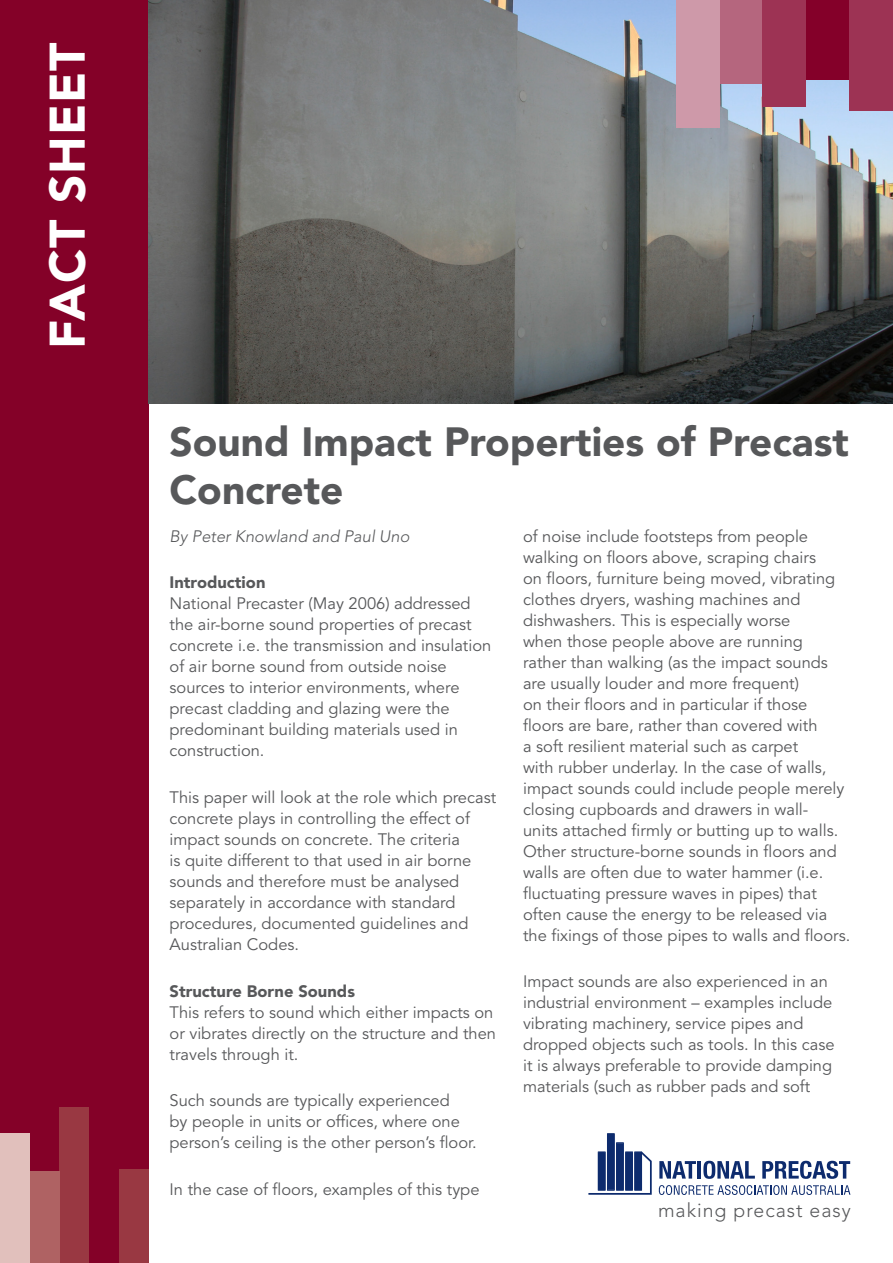
<style>
.page{position:relative;width:893px;height:1263px;background:#fff}
.page>*{position:absolute;margin:0;border:0;box-sizing:border-box;transform-origin:0 0}
.Side_Headline{font:900 49.5px "Avenir LT Std";letter-spacing:.02em;color:#fff}
.t1{font:900 40.5px/48.6px "Avenir LT Std";color:#57585a}
.t2{font:300 19.5px "Avenir LT Std";letter-spacing:.05em;color:#57585a}
.Quotes{font:16.5px/21px "Avenir LT Std";color:#57585a}
.Quotes-2{font:italic 300 16.5px "Avenir LT Std";color:#57585a}
.s1{font-weight:900}
</style>
<div class="page">
<div style="left:0;top:0;width:149px;height:1263px;background:#840128"></div>
<svg style="left:588px;top:1133px;width:64px;height:62px"></svg>
<div style="left:635px;top:1153px;width:6px;height:36px;background:#0d2b6d"></div>
<svg style="left:659px;top:1161px;width:37px;height:17px"></svg>
<hr style="left:698px;top:1161px;width:3px;height:17px;background:#0d2b6d">
<svg style="left:703px;top:1161px;width:52px;height:18px"></svg>
<svg style="left:762px;top:1161px;width:88px;height:18px"></svg>
<svg style="left:659px;top:1185px;width:191px;height:10px"></svg>
<img style="left:149px;top:0;width:744px;height:404px">
<div style="left:60px;top:1107px;width:29px;height:156px;background:#993842"></div>
<div style="left:119px;top:1169px;width:30px;height:94px;background:#993842"></div>
<div style="left:30px;top:1171px;width:30px;height:92px;background:#af6263"></div>
<div style="left:0;top:1133px;width:30px;height:130px;background:#e1c0bc"></div>
<div style="left:719px;top:0;width:44px;height:83px;background:#b5667e"></div>
<div style="left:763px;top:0;width:43px;height:106px;background:#9d3354"></div>
<div style="left:676px;top:0;width:43px;height:128px;background:#ce99a9"></div>
<div style="left:806px;top:0;width:43px;height:80px;background:#840029"></div>
<div style="left:849px;top:0;width:44px;height:111px;background:#9d3354"></div>
<p class="Side_Headline" style="left:38px;top:348px;width:307px;rotate:-90deg">FACT SHEET</p>
<p class="t1" style="left:170px;top:417px;width:681px">Sound Impact Properties of Precast<br>Concrete</p>
<p class="Quotes-2" style="left:170px;top:526px;width:241px">By Peter Knowland and Paul Uno</p>
<p class="Quotes" style="left:170px;top:573px;width:323px"><span class="s1">Introduction<br></span>National Precaster (May 2006) addressed the air-borne sound properties of precast concrete i.e. the transmission and insulation of air borne sound from outside noise sources to interior environments, where precast cladding and glazing were the predominant building materials used in construction.</p>
<p class="Quotes" style="left:170px;top:787px;width:328px">This paper will look at the role which precast concrete plays in controlling the effect of impact sounds on concrete. The criteria<br>is quite different to that used in air borne sounds and therefore must be analysed separately in accordance with standard procedures, documented guidelines and Australian Codes.</p>
<p class="Quotes" style="left:170px;top:981px;width:328px"><span class="s1">Structure Borne Sounds<br></span>This refers to sound which either impacts on or vibrates directly on the structure and then travels through it.</p>
<p class="Quotes" style="left:170px;top:1090px;width:309px">Such sounds are typically experienced<br>by people in units or offices, where one person’s ceiling is the other person’s floor.</p>
<p class="Quotes" style="left:170px;top:1179px;width:311px">In the case of floors, examples of this type</p>
<p class="Quotes" style="left:523px;top:526px;width:329px">of noise include footsteps from people walking on floors above, scraping chairs<br>on floors, furniture being moved, vibrating clothes dryers, washing machines and dishwashers. This is especially worse<br>when those people above are running rather than walking (as the impact sounds are usually louder and more frequent)<br>on their floors and in particular if those floors are bare, rather than covered with<br>a soft resilient material such as carpet<br>with rubber underlay. In the case of walls, impact sounds could include people merely closing cupboards and drawers in wall-<br>units attached firmly or butting up to walls.<br>Other structure-borne sounds in floors and walls are often due to water hammer (i.e. fluctuating pressure waves in pipes) that often cause the energy to be released via the fixings of those pipes to walls and floors.</p>
<p class="Quotes" style="left:523px;top:972px;width:313px">Impact sounds are also experienced in an industrial environment – examples include vibrating machinery, service pipes and dropped objects such as tools. In this case it is always preferable to provide damping materials (such as rubber pads and soft</p>
<p class="t2" style="left:658px;top:1198px;width:194px">making precast easy</p>
</div>
